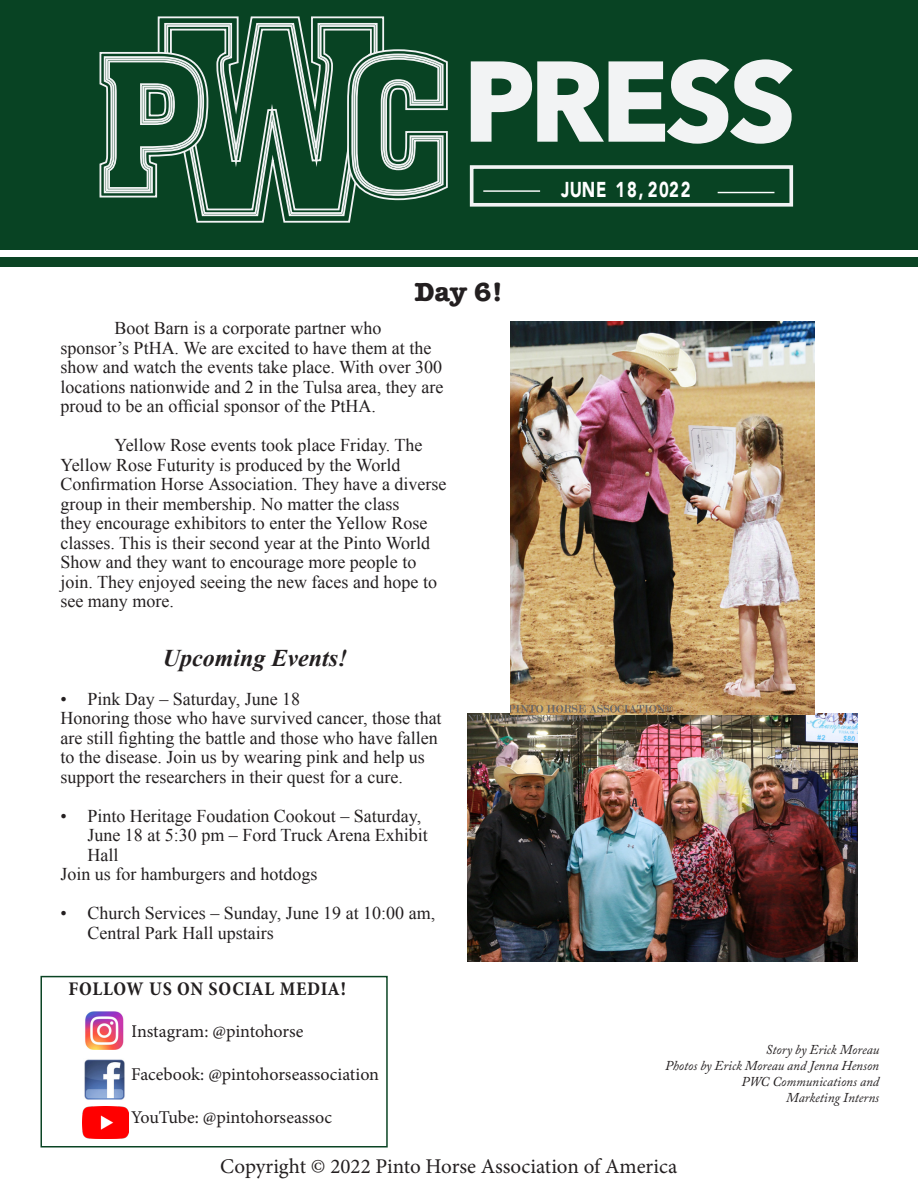
<style>
.page{position:relative;width:918px;height:1188px;background:#fff}
.page>*{position:absolute;margin:0;border:0;box-sizing:border-box;transform-origin:0 0}
.body_text{font:700 27px "American Typewriter";color:#231f20}
.body_text-2{font:italic 700 24px "Times New Roman";color:#231f20}
.t1{font:900 21.45px "Avenir";letter-spacing:.04em;color:#fff;scale:.77 1}
.t2{font:21px "Minion Pro";color:#231f20}
.t3{font:700 condensed 19.5px "Minion Pro";letter-spacing:.04em;color:#231f20}
.body_text-3{font:18px/19.5px "Times New Roman";color:#231f20}
.t4{font:18px "Minion Pro";letter-spacing:-.005em;color:#231f20}
.t5{font:italic 13.5px "Adobe Caslon Pro";color:#231f20}
</style>
<div class="page">
<div style="left:0;top:0;width:918px;height:250px;background:#084323"></div>
<svg style="left:470px;top:59px;width:323px;height:85px"></svg>
<svg style="left:157px;top:16px;width:228px;height:207px"></svg>
<svg style="left:99px;top:22px;width:349px;height:195px"></svg>
<div style="left:470px;top:165px;width:323px;height:42px;border:4px solid #f2f3f4"></div>
<div style="left:0;top:257px;width:918px;height:10px;background:#0b4424"></div>
<hr style="left:718px;top:192px;width:56px;height:1px;background:#fff">
<hr style="left:483px;top:190px;width:57px;height:2px;background:#fff">
<img style="left:82px;top:1106px;width:46px;height:32px">
<img style="left:85px;top:1012px;width:39px;height:38px">
<img style="left:84px;top:1059px;width:41px;height:41px">
<div style="left:40px;top:976px;width:348px;height:172px;border:2px solid #0b4424"></div>
<img style="left:468px;top:714px;width:389px;height:248px">
<img style="left:511px;top:322px;width:303px;height:392px">
<p class="body_text" style="left:414px;top:269px;width:90px">Day 6!</p>
<p class="body_text-3" style="left:60px;top:318px;width:384px;text-indent:54px">Boot Barn is a corporate partner who sponsor’s PtHA. We are excited to have them at the show and watch the events take place. With over 300 locations nationwide and 2 in the Tulsa area, they are proud to be an official sponsor of the PtHA.</p>
<p class="body_text-3" style="left:60px;top:435px;width:388px;text-indent:54px">Yellow Rose events took place Friday. The Yellow Rose Futurity is produced by the World Confirmation Horse Association. They have a diverse group in their membership. No matter the class<br>they encourage exhibitors to enter the Yellow Rose classes. This is their second year at the Pinto World Show and they want to encourage more people to join. They enjoyed seeing the new faces and hope to see many more.</p>
<p class="body_text-2" style="left:163px;top:641px;width:186px">Upcoming Events!</p>
<p class="body_text-3" style="left:60px;top:689px;width:241px">• Pink Day – Saturday, June 18</p>
<p class="body_text-3" style="left:60px;top:708px;width:383px">Honoring those who have survived cancer, those that are still fighting the battle and those who have fallen to the disease. Join us by wearing pink and help us support the researchers in their quest for a cure.</p>
<p class="body_text-3" style="left:87px;top:806px;width:342px;text-indent:-27px">• Pinto Heritage Foudation Cookout – Saturday,<br>June 18 at 5:30 pm – Ford Truck Arena Exhibit<br>Hall</p>
<p class="body_text-3" style="left:60px;top:864px;width:259px">Join us for hamburgers and hotdogs</p>
<p class="body_text-3" style="left:87px;top:903px;width:349px;text-indent:-27px">• Church Services – Sunday, June 19 at 10:00 am,<br>Central Park Hall upstairs</p>
<p class="t3" style="left:68px;top:975px;width:279px">FOLLOW US ON SOCIAL MEDIA!</p>
<p class="t4" style="left:131px;top:1019px;width:174px">Instagram: @pintohorse</p>
<p class="t4" style="left:131px;top:1062px;width:249px">Facebook: @pintohorseassociation</p>
<p class="t4" style="left:131px;top:1106px;width:202px">YouTube: @pintohorseassoc</p>
<p class="t1" style="left:561px;top:171px;width:170px">JUNE 18, 2022</p>
<p class="t5" style="left:766px;top:1041px;width:115px">Story by Erick Moreau</p>
<p class="t5" style="left:665px;top:1057px;width:216px">Photos by Erick Moreau and Jenna Henson</p>
<p class="t5" style="left:742px;top:1074px;width:139px">PWC Communications and</p>
<p class="t5" style="left:786px;top:1090px;width:94px">Marketing Interns</p>
<p class="t2" style="left:220px;top:1152px;width:459px">Copyright © 2022 Pinto Horse Association of America</p>
</div>
